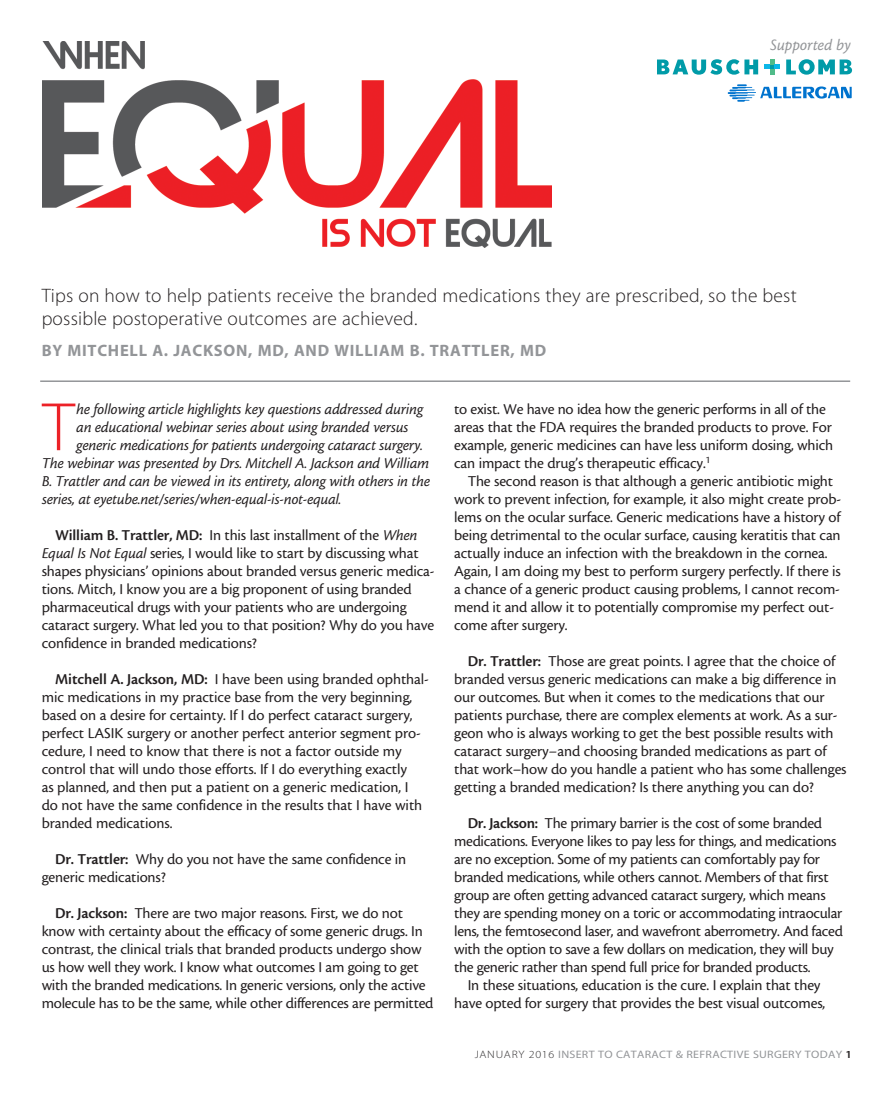
<style>
.page{position:relative;width:891px;height:1094px;background:#fff}
.page>*{position:absolute;margin:0;border:0;box-sizing:border-box;transform-origin:0 0}
.body_first{font:69.15px "Myriad MM 215 600";color:#ec2127}
.deck{font:19.5px "Myriad MM 215 600";letter-spacing:.01em;color:#231f20}
.author{font:16.5px "Myriad MM 700 600";letter-spacing:.045em;color:#939598}
.Supp_Byline{font:16.5px "Cronos MM It 408 11";color:#939598}
.body{font:15.75px/18px "Cronos MM 408 10";letter-spacing:-.01em;color:#231f20}
.body_first-2{font:15.75px "Cronos MM It 408 10";letter-spacing:-.01em;color:#231f20}
.t1{font:10.8px "Myriad MM 400 600";letter-spacing:.025em;color:#939598;scale:1.11 1}
.s1{font-family:"Cronos MM 574 10"}
.s2{font-family:"Cronos MM It 408 10"}
.s3{font-family:"Myriad MM 215 600";color:#312f30}
.s4{font-family:"Myriad MM 565 600";color:#231f20}
</style>
<div class="page">
<img style="left:43px;top:41px;width:509px;height:206px">
<hr style="left:40px;top:380px;width:810px;height:2px;background:#939598">
<svg style="left:728px;top:84px;width:124px;height:18px"></svg>
<svg style="left:657px;top:59px;width:101px;height:16px"></svg>
<svg style="left:786px;top:59px;width:66px;height:16px"></svg>
<svg style="left:765px;top:59px;width:15px;height:15px"></svg>
<p class="Supp_Byline" style="left:770px;top:36px;width:82px">Supported by</p>
<p class="deck" style="left:42px;top:286px;width:757px">Tips on how to help patients receive the branded medications they are prescribed, so the best</p>
<p class="deck" style="left:42px;top:309px;width:377px">possible postoperative outcomes are achieved.</p>
<p class="author" style="left:42px;top:343px;width:506px">BY MITCHELL A. JACKSON, MD, AND WILLIAM B. TRATTLER, MD</p>
<p class="body_first" style="left:42px;top:393px;width:34px">T</p>
<p class="body_first-2" style="left:76px;top:401px;width:348px">he following article highlights key questions addressed during</p>
<p class="body_first-2" style="left:76px;top:419px;width:334px">an educational webinar series about using branded versus</p>
<p class="body_first-2" style="left:76px;top:437px;width:348px">generic medications for patients undergoing cataract surgery.</p>
<p class="body_first-2" style="left:42px;top:455px;width:389px">The webinar was presented by Drs. Mitchell A. Jackson and William</p>
<p class="body_first-2" style="left:42px;top:473px;width:390px">B. Trattler and can be viewed in its entirety, along with others in the</p>
<p class="body_first-2" style="left:42px;top:491px;width:301px">series, at eyetube.net/series/when-equal-is-not-equal.</p>
<p class="body" style="left:42px;top:526px;width:394px;text-indent:14px"><span class="s1">William B. Trattler, MD:</span> In this last installment of the <span class="s2">When Equal Is Not Equal</span> series, I would like to start by discussing what shapes physicians’ opinions about branded versus generic medica&shy;tions. Mitch, I know you are a big proponent of using branded pharmaceutical drugs with your patients who are undergoing cataract surgery. What led you to that position? Why do you have confidence in branded medications?</p>
<p class="body" style="left:42px;top:670px;width:389px;text-indent:14px"><span class="s1">Mitchell A. Jackson, MD:</span> I have been using branded ophthal&shy;mic medications in my practice base from the very beginning, based on a desire for certainty. If I do perfect cataract surgery, perfect LASIK surgery or another perfect anterior segment pro&shy;cedure, I need to know that there is not a factor outside my control that will undo those efforts. If I do everything exactly<br>as planned, and then put a patient on a generic medication, I<br>do not have the same confidence in the results that I have with branded medications.</p>
<p class="body" style="left:42px;top:850px;width:366px;text-indent:14px"><span class="s1">Dr. Trattler:</span> Why do you not have the same confidence in generic medications?</p>
<p class="body" style="left:42px;top:904px;width:393px;text-indent:14px"><span class="s1">Dr. Jackson:</span> There are two major reasons. First, we do not know with certainty about the efficacy of some generic drugs. In contrast, the clinical trials that branded products undergo show us how well they work. I know what outcomes I am going to get with the branded medications. In generic versions, only the active molecule has to be the same, while other differences are permitted</p>
<p class="body" style="left:454px;top:400px;width:381px">to exist. We have no idea how the generic performs in all of the areas that the FDA requires the branded products to prove. For example, generic medicines can have less uniform dosing, which can impact the drug’s therapeutic efficacy.<sup>1</sup></p>
<p class="body" style="left:454px;top:472px;width:389px;text-indent:14px">The second reason is that although a generic antibiotic might work to prevent infection, for example, it also might create prob&shy;lems on the ocular surface. Generic medications have a history of being detrimental to the ocular surface, causing keratitis that can actually induce an infection with the breakdown in the cornea.<br>Again, I am doing my best to perform surgery perfectly. If there is a chance of a generic product causing problems, I cannot recom&shy;mend it and allow it to potentially compromise my perfect out&shy;come after surgery.</p>
<p class="body" style="left:454px;top:652px;width:394px;text-indent:14px"><span class="s1">Dr. Trattler:</span> Those are great points. I agree that the choice of branded versus generic medications can make a big difference in our outcomes. But when it comes to the medications that our patients purchase, there are complex elements at work. As a sur&shy;geon who is always working to get the best possible results with cataract surgery−and choosing branded medications as part of that work–how do you handle a patient who has some challenges getting a branded medication? Is there anything you can do?</p>
<p class="body" style="left:454px;top:814px;width:390px;text-indent:14px"><span class="s1">Dr. Jackson:</span> The primary barrier is the cost of some branded medications. Everyone likes to pay less for things, and medications are no exception. Some of my patients can comfortably pay for branded medications, while others cannot. Members of that first group are often getting advanced cataract surgery, which means they are spending money on a toric or accommodating intraocular lens, the femtosecond laser, and wavefront aberrometry. And faced with the option to save a few dollars on medication, they will buy the generic rather than spend full price for branded products.</p>
<p class="body" style="left:454px;top:976px;width:373px;text-align:center">In these situations, education is the cure. I explain that they have opted for surgery that provides the best visual outcomes,</p>
<p class="t1" style="left:475px;top:1048px;width:341px"><span class="s3">JANUARY 2016</span> INSERT TO CATARACT &amp; REFRACTIVE SURGERY TODAY <span class="s4">1</span></p>
</div>
